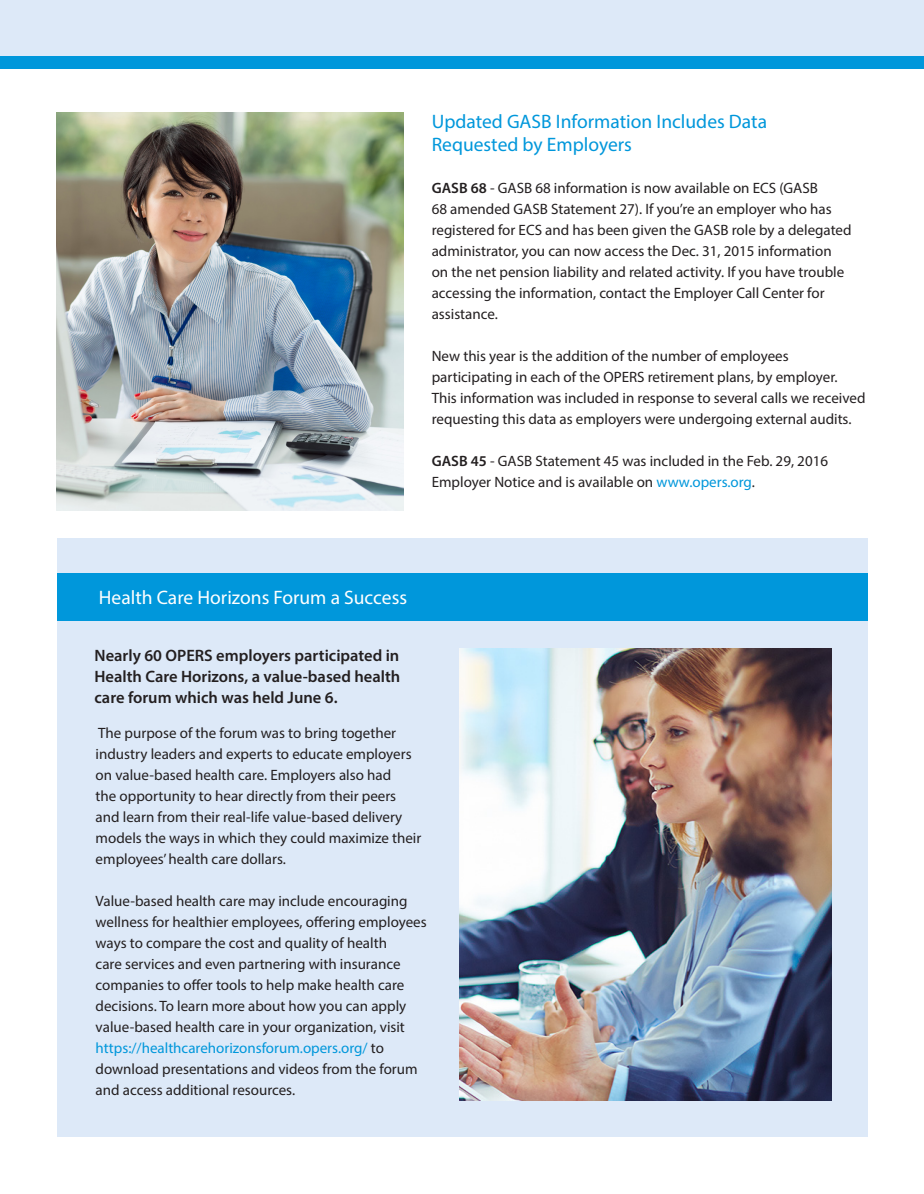
<style>
.page{position:relative;width:924px;height:1194px;background:#fff}
.page>*{position:absolute;margin:0;border:0;box-sizing:border-box;transform-origin:0 0}
.t1{font:19.5px/23.4px "Myriad Pro";color:#0097db}
.t2{font:19.5px "Myriad Pro";color:#fff}
.t3{font:600 16.5px/21px "Myriad Pro";color:#231f20;text-align:justify}
.t4{font:15px/21px "Myriad Pro";color:#231f20}
.s1{font-weight:600}
.s2{color:#0097db}
</style>
<div class="page">
<div style="left:0;top:0;width:923px;height:56px;background:#dde9f8"></div>
<div style="left:0;top:56px;width:923px;height:13px;background:#0097db"></div>
<div style="left:57px;top:538px;width:810px;height:599px;background:#dde9f8"></div>
<div style="left:57px;top:573px;width:810px;height:47px;background:#0097db"></div>
<img style="left:460px;top:649px;width:371px;height:451px">
<img style="left:57px;top:113px;width:346px;height:398px">
<p class="t1" style="left:431px;top:109px;width:337px">Updated GASB Information Includes Data<br>Requested by Employers</p>
<p class="t4" style="left:431px;top:177px;width:421px"><span class="s1">GASB 68</span> - GASB 68 information is now available on ECS (GASB<br>68 amended GASB Statement 27). If you’re an employer who has registered for ECS and has been given the GASB role by a delegated administrator, you can now access the Dec. 31, 2015 information on the net pension liability and related activity. If you have trouble accessing the information, contact the Employer Call Center for assistance.</p>
<p class="t4" style="left:431px;top:345px;width:435px">New this year is the addition of the number of employees participating in each of the OPERS retirement plans, by employer.<br>This information was included in response to several calls we received requesting this data as employers were undergoing external audits.</p>
<p class="t4" style="left:431px;top:450px;width:398px"><span class="s1">GASB 45</span> - GASB Statement 45 was included in the Feb. 29, 2016<br>Employer Notice and is available on <span class="s2">www.opers.org</span>.</p>
<p class="t2" style="left:99px;top:585px;width:310px">Health Care Horizons Forum a Success</p>
<p class="t3" style="left:94px;top:645px;width:307px">Nearly 60 OPERS employers participated in Health Care Horizons, a value-based health care forum which was held June 6.</p>
<p class="t4" style="left:96px;top:722px;width:327px">The purpose of the forum was to bring together industry leaders and experts to educate employers on value-based health care. Employers also had<br>the opportunity to hear directly from their peers and learn from their real-life value-based delivery models the ways in which they could maximize their employees’ health care dollars.</p>
<p class="t4" style="left:96px;top:890px;width:332px">Value-based health care may include encouraging wellness for healthier employees, offering employees ways to compare the cost and quality of health<br>care services and even partnering with insurance companies to offer tools to help make health care decisions. To learn more about how you can apply value-based health care in your organization, visit <span class="s2">https://healthcarehorizonsforum.opers.org/</span> to download presentations and videos from the forum and access additional resources.</p>
</div>
